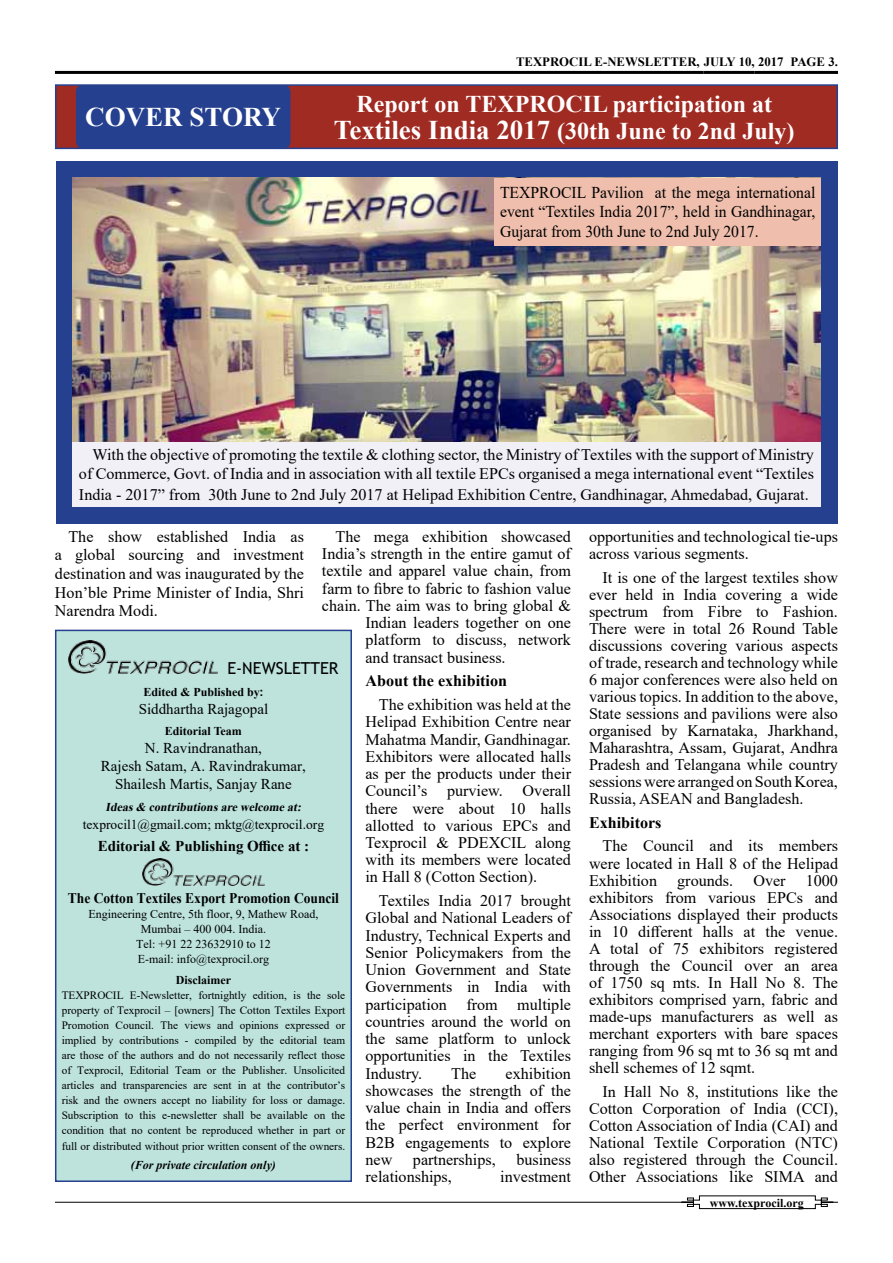
<style>
.page{position:relative;width:893px;height:1263px;background:#fff}
.page>*{position:absolute;margin:0;border:0;box-sizing:border-box;transform-origin:0 0}
.t1{font:700 27px "Times New Roman";color:#fff}
.t2{font:700 24px/27px "Times New Roman";color:#fff;text-align:center}
.t3{font:16.5px/19.8px "Times New Roman";color:#000;text-align:justify;scale:.95 1}
.t4{font:16.5px "Trebuchet MS";color:#000}
.t5{font:16.2px/17.1px "Times New Roman";color:#000;text-align:justify}
.t6{font:700 16.2px "Times New Roman";color:#000}
.t7{font:15px/18px "Times New Roman";color:#000;text-align:center}
.t8{font:700 15px "Times New Roman";color:#000}
.t9{font:700 14.7px "Times New Roman";color:#000;scale:.92 1}
.t10{font:13.5px "Times New Roman";color:#000}
.t11{font:700 12.75px "Times New Roman";color:#000}
.t12{font:12px/15px "Times New Roman";color:#000;text-align:center}
.t13{font:700 12px "Times New Roman";color:#000}
.t14{font:italic 700 12px "Times New Roman";color:#000}
.t15{font:italic 700 12px "Times New Roman";color:#000}
.t16{font:11.25px/15px "Times New Roman";color:#000;text-align:justify}
.s1{font-size:27px}
.s2{font-family:"Helvetica Neue";font-weight:500}
</style>
<div class="page">
<hr style="left:55px;top:1202px;width:783px;height:1px;background:#000">
<svg style="left:681px;top:1195px;width:153px;height:14px"></svg>
<hr style="left:55px;top:71px;width:649px;height:3px;background:#000">
<hr style="left:704px;top:71px;width:51px;height:3px;background:#000">
<hr style="left:755px;top:71px;width:83px;height:3px;background:#000">
<div style="left:56px;top:161px;width:781px;height:363px;background:#25408f"></div>
<div style="left:55px;top:84px;width:783px;height:65px;background:#a02b22;border:2px solid #25408f"></div>
<div style="left:76px;top:85px;width:214px;height:63px;background:#25408f;border-radius:7px"></div>
<img style="left:72px;top:178px;width:749px;height:264px">
<div style="left:72px;top:442px;width:749px;height:64px;background:#f1f0f7"></div>
<div style="left:55px;top:630px;width:297px;height:552px;background:#bde3dc;border:2px solid #25408f"></div>
<img style="left:68px;top:641px;width:149px;height:33px">
<img style="left:142px;top:858px;width:123px;height:27px">
<div style="left:495px;top:178px;width:326px;height:68px;background:#efbeac"></div>
<p class="t11" style="left:516px;top:53px;width:323px">TEXPROCIL E-NEWSLETTER, JULY 10, 2017 PAGE 3.</p>
<h1 class="t1" style="left:85px;top:97px;width:197px">COVER STORY</h1>
<h2 class="t2" style="left:334px;top:90px;width:462px">Report on TEXPROCIL participation at<br><span class="s1">Textiles India 2017</span> (30th June to 2nd July)</h2>
<p class="t3" style="left:500px;top:182px;width:333px">TEXPROCIL Pavilion at the mega international event “Textiles India 2017”, held in Gandhinagar, Gujarat from 30th June to 2nd July 2017.</p>
<p class="t5" style="left:79px;top:444px;width:737px;line-height:19.8px;text-indent:13px">With the objective of promoting the textile &amp; clothing sector, the Ministry of Textiles with the support of Ministry of Commerce, Govt. of India and in association with all textile EPCs organised a mega international event “Textiles India - 2017” from 30th June to 2nd July 2017 at Helipad Exhibition Centre, Gandhinagar, Ahmedabad, Gujarat.</p>
<p class="t5" style="left:55px;top:527px;width:251px;line-height:18.6px;text-indent:13px">The show established India as a global sourcing and investment destination and was inaugurated by the Hon’ble Prime Minister of India, Shri Narendra Modi.</p>
<p class="t5" style="left:335px;top:527px;width:237px">The mega exhibition showcased</p>
<p class="t5" style="left:322px;top:545px;width:250px">India’s strength in the entire gamut of</p>
<p class="t5" style="left:322px;top:562px;width:251px">textile and apparel value chain, from</p>
<p class="t5" style="left:322px;top:579px;width:251px">farm to fibre to fabric to fashion value</p>
<p class="t5" style="left:322px;top:596px;width:251px">chain. The aim was to bring global &amp;</p>
<p class="t5" style="left:365px;top:614px;width:207px">Indian leaders together on one</p>
<p class="t5" style="left:365px;top:631px;width:207px">platform to discuss, network</p>
<p class="t5" style="left:365px;top:648px;width:142px">and transact business.</p>
<p class="t6" style="left:365px;top:669px;width:143px">About the exhibition</p>
<p class="t5" style="left:365px;top:695px;width:207px;text-indent:13px">The exhibition was held at the Helipad Exhibition Centre near Mahatma Mandir, Gandhinagar.<br>Exhibitors were allocated halls as per the products under their Council’s purview. Overall there were about 10 halls allotted to various EPCs and Texprocil &amp; PDEXCIL along with its members were located in Hall 8 (Cotton Section).</p>
<p class="t5" style="left:365px;top:892px;width:207px;text-indent:13px">Textiles India 2017 brought Global and National Leaders of Industry, Technical Experts and Senior Policymakers from the Union Government and State Governments in India with participation from multiple countries around the world on the same platform to unlock opportunities in the Textiles Industry.</p>
<p class="t4" style="left:227px;top:657px;width:113px">E-NEWSLETTER</p>
<p class="t13" style="left:144px;top:683px;width:121px">Edited &amp; Published by<span class="s2">:</span></p>
<p class="t7" style="left:139px;top:699px;width:131px">Siddhartha Rajagopal</p>
<p class="t13" style="left:165px;top:723px;width:79px">Editorial Team</p>
<p class="t7" style="left:101px;top:739px;width:206px">N. Ravindranathan,<br>Rajesh Satam, A. Ravindrakumar,<br>Shailesh Martis, Sanjay Rane</p>
<p class="t14" style="left:106px;top:798px;width:200px">Ideas&amp; contributionsarewelcomeat:</p>
<p class="t10" style="left:83px;top:815px;width:243px">texprocil1@gmail.com; mktg@texprocil.org</p>
<p class="t8" style="left:98px;top:835px;width:213px">Editorial &amp; Publishing Office at :</p>
<p class="t9" style="left:68px;top:887px;width:296px">The Cotton Textiles Export Promotion Council</p>
<p class="t12" style="left:88px;top:906px;width:231px">Engineering Centre, 5th floor, 9, Mathew Road,<br>Mumbai – 400 004. India.<br>Tel: +91 22 23632910 to 12<br>E-mail: info@texprocil.org</p>
<p class="t13" style="left:176px;top:972px;width:57px">Disclaimer</p>
<p class="t16" style="left:62px;top:988px;width:285px">TEXPROCIL E-Newsletter, fortnightly edition, is the sole property of Texprocil – [owners] The Cotton Textiles Export Promotion Council. The views and opinions expressed or implied by contributions - compiled by the editorial team are those of the authors and do not necessarily reflect those of Texprocil, Editorial Team or the Publisher. Unsolicited articles and transparencies are sent in at the contributor’s risk and the owners accept no liability for loss or damage.<br>Subscription to this e-newsletter shall be available on the condition that no content be reproduced whether in part or full or distributed without prior written consent of the owners.</p>
<p class="t15" style="left:131px;top:1157px;width:147px">(For private circulation only)</p>
<p class="t5" style="left:365px;top:1064px;width:207px;text-indent:140px">exhibition showcases the strength of the value chain in India and offers the perfect environment for B2B engagements to explore new</p>
<p class="t5" style="left:451px;top:1064px;width:27px">The</p>
<p class="t5" style="left:413px;top:1150px;width:84px">partnerships,</p>
<p class="t5" style="left:516px;top:1150px;width:56px">business</p>
<p class="t5" style="left:365px;top:1167px;width:88px">relationships,</p>
<p class="t5" style="left:500px;top:1167px;width:72px">investment</p>
<p class="t5" style="left:589px;top:527px;width:251px">opportunities and technological tie-ups across various segments.</p>
<p class="t5" style="left:589px;top:568px;width:251px;text-indent:13px">It is one of the largest textiles show ever held in India covering a wide spectrum from Fibre to Fashion.<br>There were in total 26 Round Table discussions covering various aspects of trade, research and technology while 6 major conferences were also held on various topics. In addition to the above, State sessions and pavilions were also organised by Karnataka, Jharkhand, Maharashtra, Assam, Gujarat, Andhra Pradesh and Telangana while country sessions were arranged on South Korea, Russia, ASEAN and Bangladesh.</p>
<p class="t6" style="left:589px;top:811px;width:74px">Exhibitors</p>
<p class="t5" style="left:589px;top:837px;width:251px;text-indent:13px">The Council and its members were located in Hall 8 of the Helipad Exhibition grounds.</p>
<p class="t5" style="left:589px;top:871px;width:251px;text-indent:164px">Over 1000 exhibitors from various EPCs and Associations displayed their products in 10 different halls at the venue.<br>A total of 75 exhibitors registered through the Council over an area of 1750 sq mts. In Hall No 8. The exhibitors comprised yarn, fabric and made-ups manufacturers as well as merchant exporters with bare spaces ranging from 96 sq mt to 36 sq mt and shell schemes of 12 sqmt.</p>
<p class="t5" style="left:589px;top:1082px;width:251px;text-indent:13px">In Hall No 8, institutions like the Cotton Corporation of India (CCI), Cotton Association of India (CAI) and National Textile Corporation (NTC) also registered through the Council.<br>Other Associations like SIMA and</p>
<p class="t13" style="left:710px;top:1194px;width:95px">www.texprocil.org</p>
</div>
